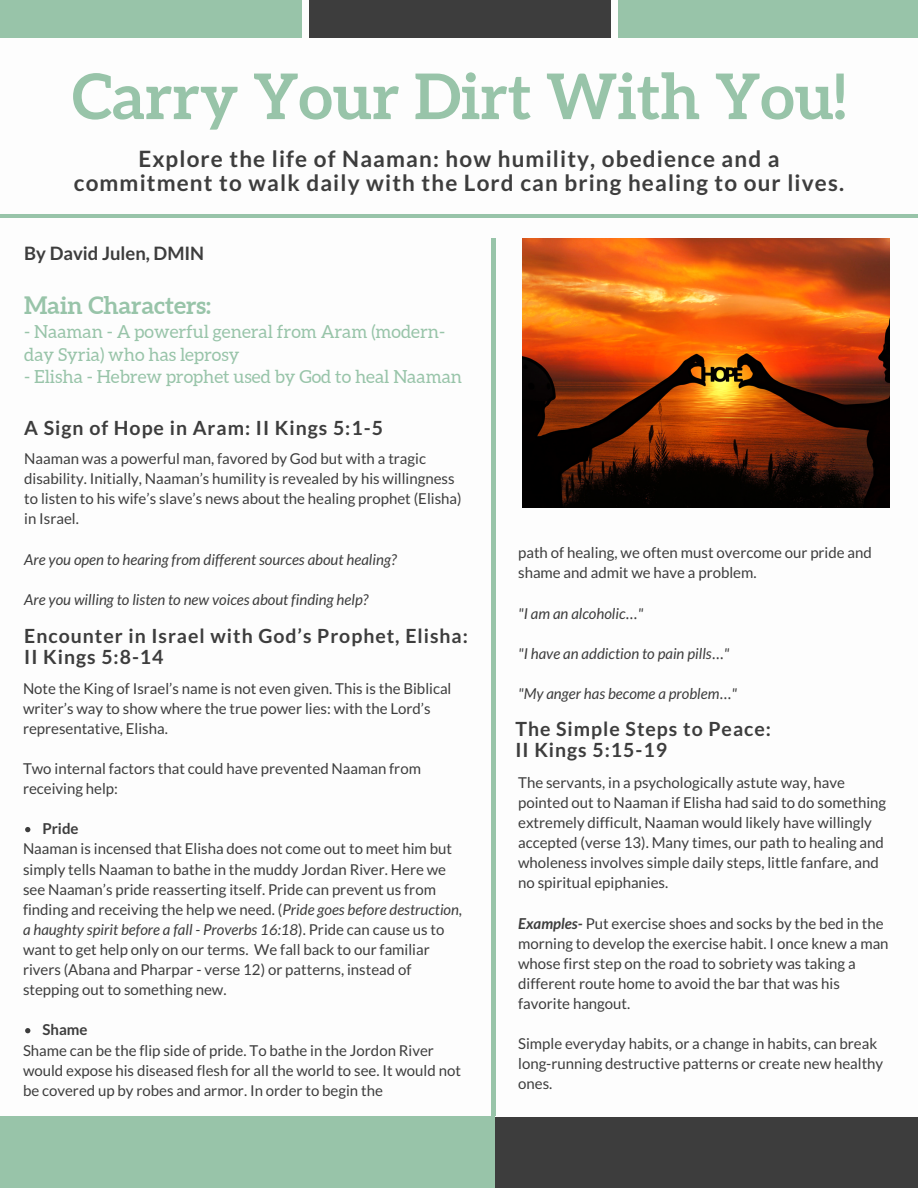
<style>
.page{position:relative;width:918px;height:1188px;background:#fff}
.page>*{position:absolute;margin:0;border:0;box-sizing:border-box;transform-origin:0 0}
.t1{font:700 63px "Aleo";color:#98c4a9}
.t2{font:700 24px "Aleo";color:#98c4a9}
.t3{font:700 22.5px/24.3px "Lato";letter-spacing:.05em;color:#3d3d3d;text-align:center}
.t4{font:700 19.5px/21.1px "Lato";letter-spacing:.05em;color:#3d3d3d}
.t5{font:700 18.45px "Lato";color:#3d3d3d}
.t6{font:18px/22.2px "Aleo";color:#98c4a9}
.t7{font:15px/20.1px "Lato";color:#3d3d3d}
.t8{font:italic 15px "Lato";color:#3d3d3d}
.t9{font:700 15px "Lato";color:#3d3d3d}
.s1{font-style:italic}
.s2{font-family:"Noto Sans Gurmukhi";font-style:normal}
.s3{font-weight:700;font-style:italic}
</style>
<div class="page">
<hr style="left:492px;top:238px;width:3px;height:878px;background:#98c4a9">
<img style="left:523px;top:238px;width:366px;height:269px">
<div style="left:492px;top:1117px;width:426px;height:71px;background:#3d3d3d"></div>
<div style="left:0;top:1117px;width:495px;height:71px;background:#98c4a9"></div>
<div style="left:0;top:0;width:302px;height:37px;background:#98c4a9"></div>
<div style="left:309px;top:0;width:302px;height:37px;background:#3d3d3d"></div>
<div style="left:618px;top:0;width:300px;height:37px;background:#98c4a9"></div>
<hr style="left:0;top:214px;width:918px;height:4px;background:#98c4a9">
<svg style="left:25px;top:827px;width:5px;height:5px"></svg>
<svg style="left:25px;top:1028px;width:5px;height:5px"></svg>
<h1 class="t1" style="left:72px;top:60px;width:775px">Carry Your Dirt With You!</h1>
<h3 class="t3" style="left:74px;top:146px;width:772px">Explore the life of Naaman: how humility, obedience and a commitment to walk daily with the Lord can bring healing to our lives.</h3>
<p class="t5" style="left:24px;top:242px;width:181px">By David Julen, DMIN</p>
<h2 class="t2" style="left:24px;top:291px;width:188px">Main Characters:</h2>
<p class="t6" style="left:24px;top:321px;width:422px">- Naaman - A powerful general from Aram (modern&shy;day Syria) who has leprosy</p>
<p class="t6" style="left:24px;top:365px;width:439px">- Elisha - Hebrew prophet used by God to heal Naaman</p>
<h3 class="t4" style="left:24px;top:417px;width:360px">A Sign of Hope in Aram: II Kings 5:1-5</h3>
<p class="t7" style="left:24px;top:448px;width:439px">Naaman was a powerful man, favored by God but with a tragic disability. Initially, Naaman’s humility is revealed by his willingness to listen to his wife’s slave’s news about the healing prophet (Elisha) in Israel.</p>
<p class="t8" style="left:24px;top:550px;width:374px">Are you open to hearing from different sources about healing?</p>
<p class="t8" style="left:24px;top:590px;width:346px">Are you willing to listen to new voices about finding help?</p>
<h3 class="t4" style="left:24px;top:625px;width:445px">Encounter in Israel with God’s Prophet, Elisha:<br>II Kings 5:8-14</h3>
<p class="t7" style="left:23px;top:678px;width:430px">Note the King of Israel’s name is not even given. This is the Biblical writer’s way to show where the true power lies: with the Lord’s representative, Elisha.</p>
<p class="t7" style="left:23px;top:758px;width:399px">Two internal factors that could have prevented Naaman from receiving help:</p>
<p class="t9" style="left:43px;top:820px;width:38px">Pride</p>
<p class="t7" style="left:23px;top:839px;width:441px">Naaman is incensed that Elisha does not come out to meet him but simply tells Naaman to bathe in the muddy Jordan River. Here we see Naaman’s pride reasserting itself. Pride can prevent us from finding and receiving the help we need. (<span class="s1">Pride goes before destruction, a haughty spirit before a fall - Proverbs 16:18</span>). Pride can cause us to want to get help only on our terms. We fall back to our familiar rivers (Abana and Pharpar - verse 12) or patterns, instead of stepping out to something new.</p>
<p class="t9" style="left:43px;top:1021px;width:47px">Shame</p>
<p class="t7" style="left:23px;top:1040px;width:440px">Shame can be the flip side of pride. To bathe in the Jordon River would expose his diseased flesh for all the world to see. It would not be covered up by robes and armor. In order to begin the</p>
<p class="t7" style="left:518px;top:542px;width:355px">path of healing, we often must overcome our pride and shame and admit we have a problem.</p>
<p class="t8" style="left:518px;top:604px;width:127px">"I am an alcoholic<span class="s2">…</span>"</p>
<p class="t8" style="left:518px;top:644px;width:213px">"I have an addiction to pain pills<span class="s2">…</span>"</p>
<p class="t8" style="left:518px;top:684px;width:220px">"My anger has become a problem<span class="s2">…</span>"</p>
<h3 class="t4" style="left:515px;top:718px;width:257px">The Simple Steps to Peace:<br>II Kings 5:15-19</h3>
<p class="t7" style="left:518px;top:772px;width:370px">The servants, in a psychologically astute way, have pointed out to Naaman if Elisha had said to do something extremely difficult, Naaman would likely have willingly accepted (verse 13). Many times, our path to healing and wholeness involves simple daily steps, little fanfare, and no spiritual epiphanies.</p>
<p class="t7" style="left:518px;top:913px;width:372px"><span class="s3">Examples-</span> Put exercise shoes and socks by the bed in the morning to develop the exercise habit. I once knew a man whose first step on the road to sobriety was taking a different route home to avoid the bar that was his favorite hangout.</p>
<p class="t7" style="left:518px;top:1033px;width:367px">Simple everyday habits, or a change in habits, can break long-running destructive patterns or create new healthy ones.</p>
</div>
